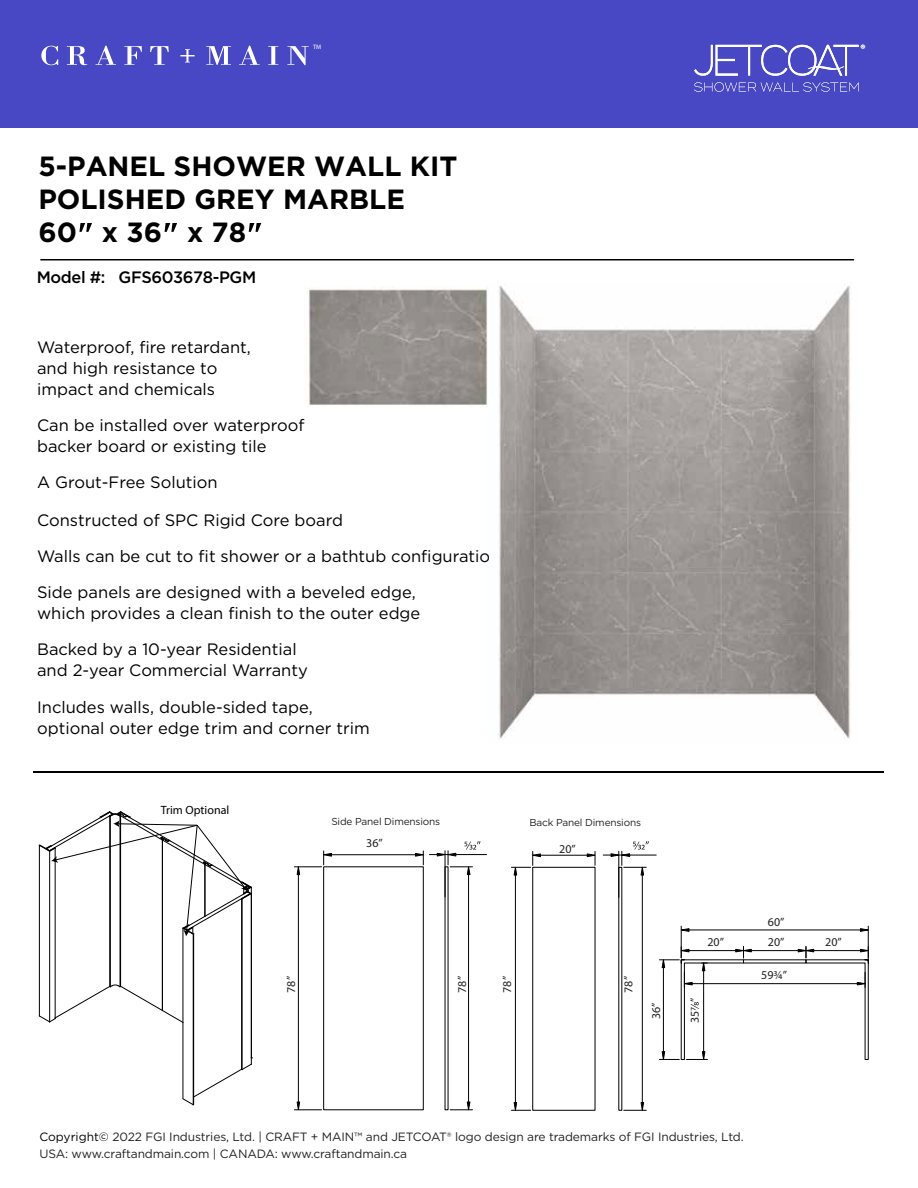
<style>
.page{position:relative;width:918px;height:1188px;background:#fff}
.page>*{position:absolute;margin:0;border:0;box-sizing:border-box;transform-origin:0 0}
.t1{font:700 27.75px/33.3px "Gotham";color:#000}
.t2{font:16.5px/21px "Gotham";color:#000}
.t3{font:500 16.5px "Gotham";letter-spacing:-.025em;color:#000}
.t4{font:12.15px "Myriad Pro";color:#fff}
.t5{font:12px/16.5px "Gotham";letter-spacing:-.01em;color:#231f20}
.t6{font:12px "Myriad Pro";color:#231f20}
.t7{font:12px "Myriad Pro";color:#000}
.t8{font:10.05px "Gotham";letter-spacing:-.02em;color:#231f20}
.t9{font:6.3px "Myriad Pro";color:#fff}
.s1{color:#000}
</style>
<div class="page">
<hr style="left:40px;top:259px;width:814px;height:1px;background:#000">
<hr style="left:33px;top:772px;width:850px;height:1px;background:#000">
<div style="left:0;top:0;width:918px;height:127px;background:#4848c4"></div>
<svg style="left:694px;top:82px;width:165px;height:10px"></svg>
<svg style="left:694px;top:45px;width:165px;height:31px"></svg>
<svg style="left:79px;top:223px;width:13px;height:9px"></svg>
<svg style="left:165px;top:223px;width:12px;height:9px"></svg>
<svg style="left:249px;top:223px;width:12px;height:9px"></svg>
<div style="left:323px;top:866px;width:101px;height:244px;border:1px solid #000"></div>
<hr style="left:298px;top:875px;width:1px;height:227px;background:#000">
<svg style="left:294px;top:1101px;width:28px;height:10px"></svg>
<hr style="left:331px;top:854px;width:85px;height:1px;background:#000">
<svg style="left:294px;top:851px;width:38px;height:24px"></svg>
<hr style="left:468px;top:875px;width:1px;height:227px;background:#000">
<svg style="left:450px;top:1101px;width:23px;height:10px"></svg>
<hr style="left:445px;top:851px;width:1px;height:46px;background:#000">
<hr style="left:456px;top:854px;width:31px;height:1px;background:#000">
<svg style="left:415px;top:841px;width:66px;height:34px"></svg>
<div style="left:532px;top:867px;width:63px;height:244px;border:1px solid #000"></div>
<hr style="left:515px;top:875px;width:1px;height:227px;background:#000">
<svg style="left:511px;top:1102px;width:20px;height:9px"></svg>
<hr style="left:541px;top:855px;width:46px;height:1px;background:#000">
<svg style="left:511px;top:851px;width:30px;height:25px"></svg>
<hr style="left:642px;top:875px;width:1px;height:227px;background:#000">
<svg style="left:624px;top:1102px;width:22px;height:9px"></svg>
<hr style="left:618px;top:851px;width:1px;height:46px;background:#000">
<svg style="left:586px;top:841px;width:70px;height:35px"></svg>
<hr style="left:751px;top:950px;width:47px;height:1px;background:#000">
<hr style="left:681px;top:926px;width:1px;height:32px;background:#000">
<hr style="left:868px;top:926px;width:1px;height:34px;background:#000">
<hr style="left:689px;top:930px;width:171px;height:1px;background:#000">
<svg style="left:680px;top:928px;width:10px;height:4px"></svg>
<svg style="left:860px;top:928px;width:9px;height:4px"></svg>
<hr style="left:692px;top:983px;width:165px;height:1px;background:#000">
<svg style="left:659px;top:947px;width:93px;height:113px"></svg>
<svg style="left:797px;top:947px;width:72px;height:113px"></svg>
<svg style="left:39px;top:811px;width:213px;height:294px"></svg>
<svg style="left:206px;top:46px;width:25px;height:19px"></svg>
<svg style="left:239px;top:46px;width:21px;height:19px"></svg>
<svg style="left:268px;top:46px;width:10px;height:19px"></svg>
<svg style="left:287px;top:46px;width:22px;height:19px"></svg>
<svg style="left:41px;top:46px;width:17px;height:19px"></svg>
<svg style="left:67px;top:46px;width:20px;height:19px"></svg>
<svg style="left:95px;top:46px;width:21px;height:19px"></svg>
<svg style="left:124px;top:46px;width:18px;height:19px"></svg>
<svg style="left:150px;top:46px;width:19px;height:19px"></svg>
<svg style="left:180px;top:49px;width:15px;height:13px"></svg>
<img style="left:499px;top:285px;width:352px;height:454px">
<img style="left:305px;top:286px;width:183px;height:121px">
<p class="t9" style="left:313px;top:43px;width:10px">TM</p>
<p class="t4" style="left:860px;top:41px;width:7px">®</p>
<h1 class="t1" style="left:38px;top:149px;width:421px">5-PANEL SHOWER WALL KIT<br>POLISHED GREY MARBLE<br>60 x 36 x 78</h1>
<p class="t3" style="left:37px;top:266px;width:221px">Model #: GFS603678-PGM</p>
<p class="t2" style="left:37px;top:337px;width:215px">Waterproof, fire retardant, and high resistance to impact and chemicals</p>
<p class="t2" style="left:37px;top:415px;width:269px">Can be installed over waterproof backer board or existing tile</p>
<p class="t2" style="left:37px;top:472px;width:182px">A Grout-Free Solution</p>
<p class="t2" style="left:37px;top:502px;width:465px;line-height:36px">Constructed of SPC Rigid Core board<br>Walls can be cut to fit shower or a bathtub configuration<br>Side panels are designed with a beveled edge,</p>
<p class="t2" style="left:37px;top:595px;width:385px;line-height:36px">which provides a clean finish to the outer edge<br>Backed by a 10-year Residential</p>
<p class="t2" style="left:37px;top:659px;width:272px">and 2-year Commercial Warranty</p>
<p class="t2" style="left:37px;top:697px;width:334px">Includes walls, double-sided tape, optional outer edge trim and corner trim</p>
<p class="t7" style="left:161px;top:802px;width:70px">Trim Optional</p>
<p class="t8" style="left:331px;top:815px;width:110px">Side Panel Dimensions</p>
<p class="t8" style="left:529px;top:816px;width:113px">Back Panel Dimensions</p>
<p class="t6" style="left:366px;top:836px;width:18px">36”</p>
<p class="t6" style="left:559px;top:841px;width:18px">20”</p>
<p class="t6" style="left:284px;top:993px;width:18px;rotate:-90deg">78”</p>
<p class="t6" style="left:455px;top:993px;width:18px;rotate:-90deg">78”</p>
<p class="t6" style="left:500px;top:993px;width:18px;rotate:-90deg">78”</p>
<p class="t6" style="left:621px;top:993px;width:18px;rotate:-90deg">78”</p>
<p class="t6" style="left:649px;top:1019px;width:18px;rotate:-90deg">36”</p>
<p class="t6" style="left:768px;top:914px;width:18px">60”</p>
<p class="t6" style="left:707px;top:935px;width:18px">20”</p>
<p class="t6" style="left:768px;top:935px;width:18px">20”</p>
<p class="t6" style="left:825px;top:935px;width:18px">20”</p>
<p class="t6" style="left:687px;top:1023px;width:27px;rotate:-90deg">35 ”</p>
<p class="t6" style="left:761px;top:967px;width:27px">59¾”</p>
<p class="t5" style="left:39px;top:1128px;width:706px"><span class="s1">Copyright©</span> 2022 FGI Industries, Ltd. | CRAFT + MAIN™ and JETCOAT® logo design are trademarks of FGI Industries, Ltd.<br>USA: www.craftandmain.com | CANADA: www.craftandmain.ca</p>
</div>
